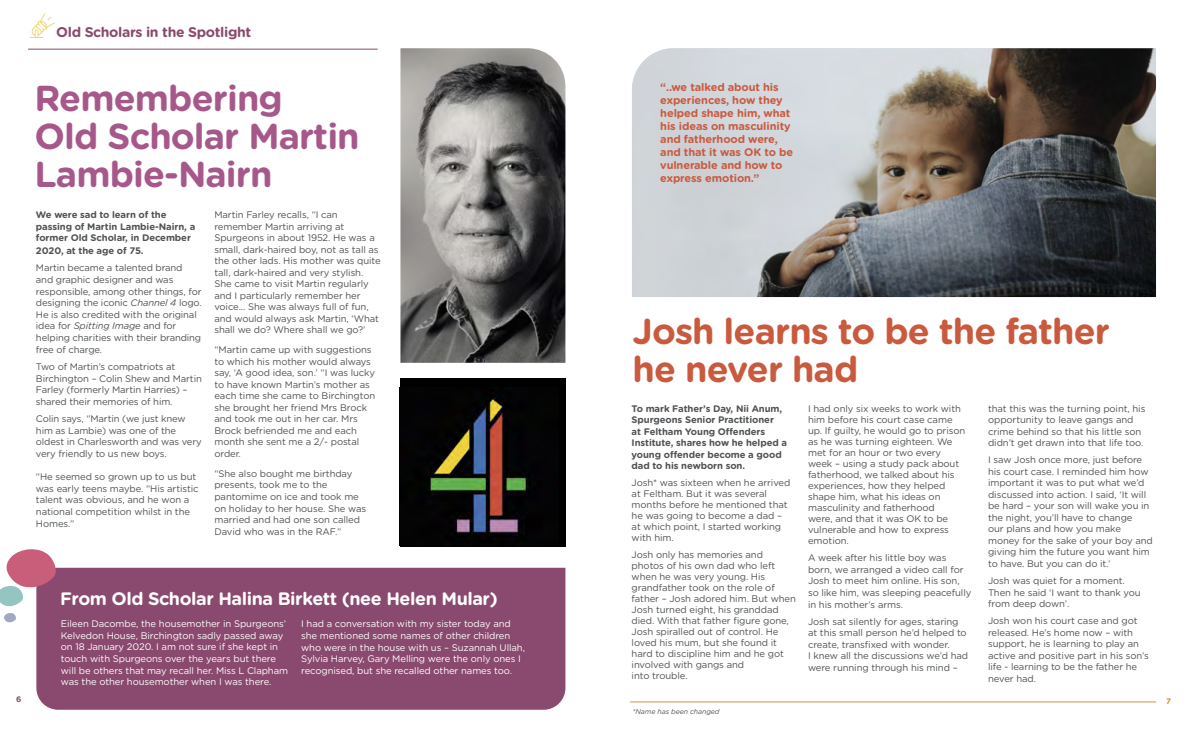
<style>
.page{position:relative;width:1191px;height:738px;background:#fff}
.page>*{position:absolute;margin:0;border:0;box-sizing:border-box;transform-origin:0 0}
.t1{font:700 36px/38px "Gotham Rounded";letter-spacing:-.025em;color:#a7588b}
.t2{font:700 36px/38px "Gotham Rounded";letter-spacing:-.025em;color:#ca5a3e}
.t3{font:700 18px "Gotham Rounded";letter-spacing:-.025em;color:#fff}
.t4{font:700 14px "Gotham Rounded";letter-spacing:-.025em;color:#8a496e}
.t5{font:700 11px/13px "Gotham Rounded";letter-spacing:-.01em;color:#ca5a3e}
.t6{font:9.5px/11.5px "Gotham Rounded";letter-spacing:-.01em;color:#4f5153}
.t7{font:9.5px/11.5px "Gotham Rounded";letter-spacing:-.01em;color:#fff}
.t8{font:700 9.5px/11.5px "Gotham Rounded";letter-spacing:-.01em;color:#4f5153}
.t9{font:700 8px "Gotham Rounded";color:#8a496e}
.t10{font:700 8px "Gotham Rounded";color:#d8913c}
.t11{font:italic 7px "Gotham Rounded";letter-spacing:-.01em;color:#4f5153}
.s1{font-style:italic}
</style>
<div class="page">
<svg style="left:30px;top:13px;width:25px;height:25px"></svg>
<hr style="left:28px;top:49px;width:349px;height:1px;background:#8a496e">
<div style="left:36px;top:567px;width:529px;height:142px;background:#8a496e"></div>
<img style="left:400px;top:48px;width:165px;height:314px">
<div style="left:400px;top:378px;width:165px;height:169px;background:#000"></div>
<img style="left:422px;top:393px;width:106px;height:152px">
<svg style="left:0;top:549px;width:56px;height:56px"></svg>
<svg style="left:4px;top:613px;width:12px;height:9px"></svg>
<hr style="left:630px;top:701px;width:526px;height:1px;background:#d8913c">
<img style="left:632px;top:48px;width:524px;height:249px">
<h3 class="t4" style="left:56px;top:22px;width:196px">Old Scholars in the Spotlight</h3>
<h1 class="t1" style="left:35px;top:78px;width:327px">Remembering<br>Old Scholar Martin<br>Lambie-Nairn</h1>
<p class="t8" style="left:36px;top:208px;width:161px">We were sad to learn of the passing of Martin Lambie-Nairn, a former Old Scholar, in December</p>
<p class="t8" style="left:36px;top:244px;width:109px">2020, at the age of 75.</p>
<p class="t6" style="left:36px;top:261px;width:167px">Martin became a talented brand and graphic designer and was responsible, among other things, for designing the iconic <span class="s1">Channel 4</span> logo.<br>He is also credited with the original idea for <span class="s1">Spitting Image</span> and for helping charities with their branding free of charge.</p>
<p class="t6" style="left:36px;top:360px;width:167px">Two of Martin’s compatriots at<br>Birchington – Colin Shew and Martin<br>Farley (formerly Martin Harries) – shared their memories of him.</p>
<p class="t6" style="left:36px;top:412px;width:167px">Colin says, “Martin (we just knew him as Lambie) was one of the oldest in Charlesworth and was very very friendly to us new boys.</p>
<p class="t6" style="left:36px;top:470px;width:164px">“He seemed so grown up to us but was early teens maybe. “His artistic talent was obvious, and he won a national competition whilst in the<br>Homes.”</p>
<p class="t6" style="left:214px;top:208px;width:168px">Martin Farley recalls, “I can remember Martin arriving at Spurgeons in about 1952. He was a small, dark-haired boy, not as tall as the other lads. His mother was quite tall, dark-haired and very stylish.<br>She came to visit Martin regularly and I particularly remember her voice... She was always full of fun, and would always ask Martin, ‘What shall we do? Where shall we go?’</p>
<p class="t6" style="left:214px;top:343px;width:162px">“Martin came up with suggestions to which his mother would always say, ‘A good idea, son.’ “I was lucky to have known Martin’s mother as each time she came to Birchington she brought her friend Mrs Brock and took me out in her car. Mrs<br>Brock befriended me and each month she sent me a 2/- postal order.</p>
<p class="t6" style="left:214px;top:467px;width:153px">“She also bought me birthday presents, took me to the pantomime on ice and took me on holiday to her house. She was married and had one son called<br>David who was in the RAF.”</p>
<h2 class="t3" style="left:60px;top:584px;width:439px">From Old Scholar Halina Birkett (nee Helen Mular)</h2>
<p class="t7" style="left:61px;top:617px;width:229px">Eileen Dacombe, the housemother in Spurgeons’ Kelvedon House, Birchington sadly passed away on 18 January 2020. I am not sure if she kept in touch with Spurgeons over the years but there will be others that may recall her. Miss L Clapham was the other housemother when I was there.</p>
<p class="t7" style="left:301px;top:617px;width:225px">I had a conversation with my sister today and she mentioned some names of other children who were in the house with us – Suzannah Ullah, Sylvia Harvey, Gary Melling were the only ones I recognised, but she recalled other names too.</p>
<p class="t5" style="left:660px;top:80px;width:134px">“..we talked about his experiences, how they helped shape him, what his ideas on masculinity and fatherhood were, and that it was OK to be vulnerable and how to express emotion.”</p>
<h1 class="t2" style="left:632px;top:310px;width:479px">Josh learns to be the father he never had</h1>
<p class="t6" style="left:988px;top:401px;width:159px">that this was the turning point, his opportunity to leave gangs and crime behind so that his little son didn’t get drawn into that life too.</p>
<p class="t6" style="left:988px;top:453px;width:166px">I saw Josh once more, just before his court case. I reminded him how important it was to put what we’d discussed into action. I said, ‘It will be hard – your son will wake you in the night, you’ll have to change<br>our plans and how you make money for the sake of your boy and giving him the future you want him to have. But you can do it.’</p>
<p class="t6" style="left:988px;top:574px;width:154px">Josh was quiet for a moment.<br>Then he said ‘I want to thank you from deep down’.</p>
<p class="t6" style="left:988px;top:614px;width:162px">Josh won his court case and got released. He’s home now – with support, he is learning to play an active and positive part in his son’s life - learning to be the father he never had.</p>
<p class="t8" style="left:631px;top:401px;width:157px">To mark Father’s Day, Nii Anum,<br>Spurgeons Senior Practitioner<br>at Feltham Young Offenders<br>Institute, shares how he helped a young offender become a good dad to his newborn son.</p>
<p class="t6" style="left:631px;top:476px;width:160px;line-height:11px">Josh* was sixteen when he arrived at Feltham. But it was several months before he mentioned that he was going to become a dad – at which point, I started working with him.</p>
<p class="t6" style="left:631px;top:548px;width:166px;line-height:11px">Josh only has memories and photos of his own dad who left when he was very young. His grandfather took on the role of father – Josh adored him. But when<br>Josh turned eight, his granddad died. With that father figure gone,<br>Josh spiralled out of control. He loved his mum, but she found it hard to discipline him and he got involved with gangs and<br>into trouble.</p>
<p class="t6" style="left:808px;top:402px;width:159px;line-height:11px">I had only six weeks to work with him before his court case came up. If guilty, he would go to prison as he was turning eighteen. We met for an hour or two every week – using a study pack about fatherhood, we talked about his experiences, how they helped shape him, what his ideas on masculinity and fatherhood<br>were, and that it was OK to be vulnerable and how to express emotion.</p>
<p class="t6" style="left:808px;top:551px;width:165px">A week after his little boy was born, we arranged a video call for<br>Josh to meet him online. His son, so like him, was sleeping peacefully in his mother’s arms.</p>
<p class="t6" style="left:808px;top:614px;width:162px">Josh sat silently for ages, staring at this small person he’d helped to create, transfixed with wonder.<br>I knew all the discussions we’d had were running through his mind –</p>
<p class="t9" style="left:16px;top:693px;width:7px">6</p>
<p class="t10" style="left:1166px;top:695px;width:6px">7</p>
<p class="t11" style="left:632px;top:706px;width:88px">*Name has been changed</p>
</div>
